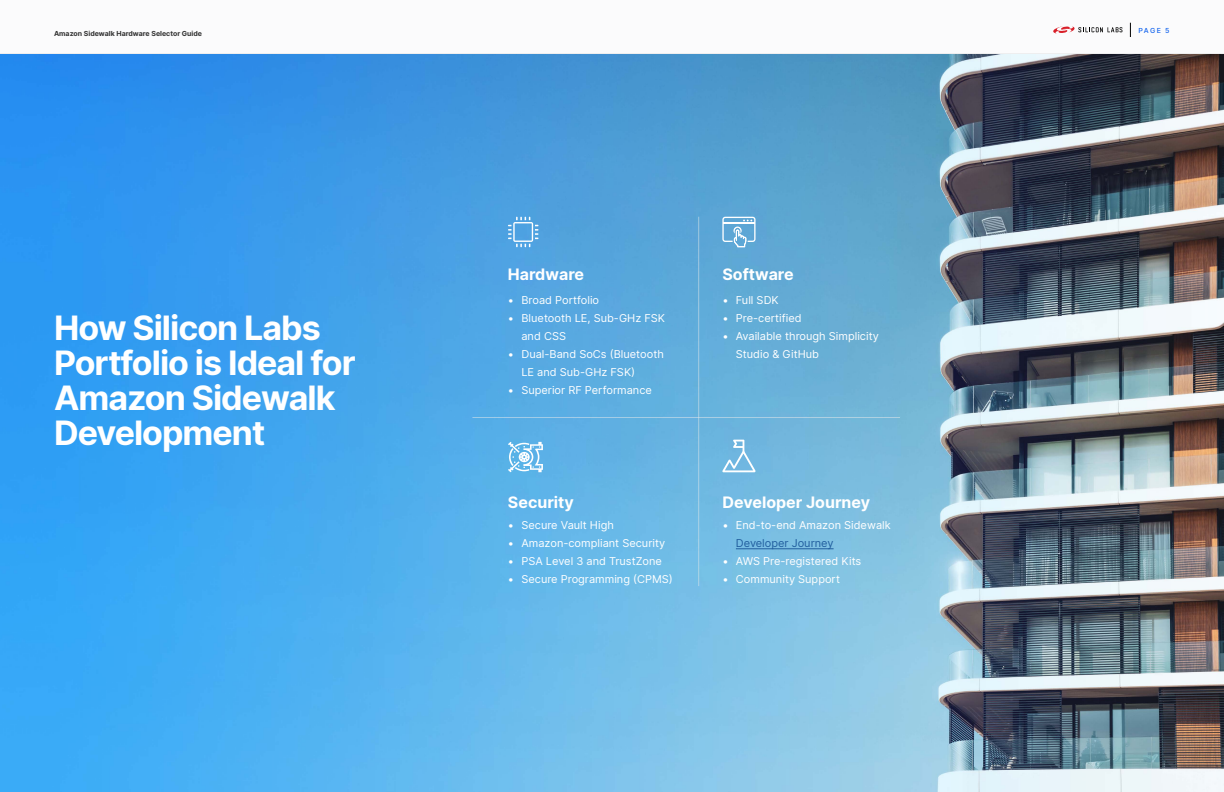
<style>
.page{position:relative;width:1224px;height:792px;background:#fff}
.page>*{position:absolute;margin:0;border:0;box-sizing:border-box;transform-origin:0 0}
.t1{font:700 34px/35px "Inter";letter-spacing:-.03em;color:#fff}
.t2{font:700 16px "Inter";color:#fff}
.t3{font:11px/18px "Inter";color:#fff}
.t4{font:11px "Inter";color:#215e9e}
.t5{font:700 7px "Inter";color:#333}
.t6{font:500 7px "Inter";color:#0f61ed}
</style>
<div class="page">
<div style="left:0;top:0;width:1224px;height:54px;background:#fbfbfc"></div>
<svg style="left:1130px;top:23px;width:1px;height:14px"></svg>
<svg style="left:1053px;top:26px;width:69px;height:8px"></svg>
<hr style="left:0;top:54px;width:1224px;height:1px;background:#ebebeb">
<img style="left:0;top:55px;width:1224px;height:737px">
<hr style="left:472px;top:417px;width:428px;height:1px;background:#ebebeb">
<hr style="left:698px;top:217px;width:1px;height:369px;background:#ebebeb">
<hr style="left:736px;top:548px;width:98px;height:1px;background:#215e9e">
<svg style="left:508px;top:217px;width:30px;height:30px"></svg>
<svg style="left:722px;top:217px;width:34px;height:30px"></svg>
<svg style="left:508px;top:442px;width:35px;height:30px"></svg>
<svg style="left:722px;top:440px;width:34px;height:32px"></svg>
<p class="t5" style="left:54px;top:28px;width:150px">Amazon Sidewalk Hardware Selector Guide</p>
<h1 class="t1" style="left:54px;top:309px;width:303px">How Silicon Labs<br>Portfolio is Ideal for<br>Amazon Sidewalk<br>Development</h1>
<h2 class="t2" style="left:508px;top:262px;width:78px">Hardware</h2>
<p class="t3" style="left:508px;top:291px;width:93px">• Broad Portfolio</p>
<p class="t3" style="left:521px;top:309px;width:145px;text-indent:-13px">• Bluetooth LE, Sub-GHz FSK and CSS</p>
<p class="t3" style="left:521px;top:345px;width:144px;text-indent:-13px">• Dual-Band SoCs (Bluetooth<br>LE and Sub-GHz FSK)</p>
<p class="t3" style="left:508px;top:381px;width:145px">• Superior RF Performance</p>
<h2 class="t2" style="left:508px;top:490px;width:67px">Security</h2>
<p class="t3" style="left:508px;top:516px;width:107px">• Secure Vault High</p>
<p class="t3" style="left:508px;top:534px;width:159px">• Amazon-compliant Security</p>
<p class="t3" style="left:508px;top:552px;width:156px">• PSA Level 3 and TrustZone</p>
<p class="t3" style="left:508px;top:570px;width:167px">• Secure Programming (CPMS)</p>
<h2 class="t2" style="left:722px;top:262px;width:73px">Software</h2>
<p class="t3" style="left:722px;top:290px;width:58px">• Full SDK</p>
<p class="t3" style="left:722px;top:308px;width:81px">• Pre-certified</p>
<p class="t3" style="left:736px;top:326px;width:144px;text-indent:-13px">• Available through Simplicity<br>Studio &amp; GitHub</p>
<h2 class="t2" style="left:722px;top:490px;width:149px">Developer Journey</h2>
<p class="t3" style="left:722px;top:516px;width:170px">• End-to-end Amazon Sidewalk</p>
<p class="t4" style="left:736px;top:535px;width:99px">Developer Journey</p>
<p class="t3" style="left:722px;top:552px;width:140px">• AWS Pre-registered Kits</p>
<p class="t3" style="left:722px;top:570px;width:119px">• Community Support</p>
<p class="t6" style="left:1138px;top:25px;width:33px">PAGE 5</p>
</div>
